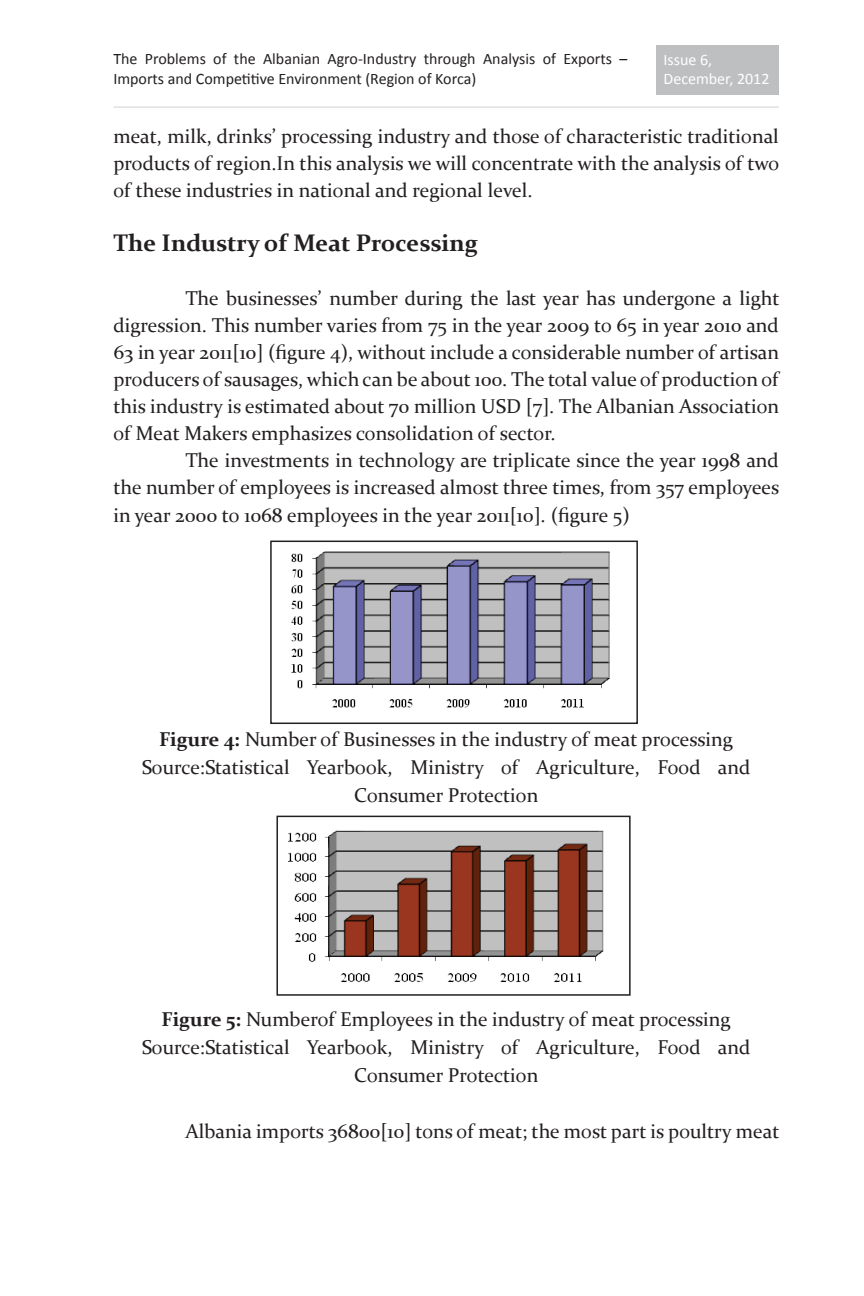
<style>
.page{position:relative;width:864px;height:1296px;background:#fff}
.page>*{position:absolute;margin:0;border:0;box-sizing:border-box;transform-origin:0 0}
.t1{font:700 24px "Constantia";color:#231f20}
.t2{font:20px/27px "Constantia";color:#231f20;text-align:justify}
.t3{font:16px/20px "Calibri";color:#231f20}
.t4{font:16px/19.2px "Calibri";color:#fff}
.s1{font-weight:700}
</style>
<div class="page">
<hr style="left:113px;top:106px;width:666px;height:2px;background:#c7c8ca">
<div style="left:657px;top:46px;width:122px;height:49px;background:#bebfc1"></div>
<img style="left:291px;top:551px;width:319px;height:157px">
<div style="left:270px;top:541px;width:368px;height:183px;border:2px solid #231f20"></div>
<img style="left:288px;top:830px;width:316px;height:152px">
<div style="left:276px;top:816px;width:355px;height:180px;border:2px solid #231f20"></div>
<p class="t3" style="left:113px;top:48px;width:516px">The Problems of the Albanian Agro-Industry through Analysis of Exports –<br>Imports and Competitive Environment (Region of Korca)</p>
<p class="t4" style="left:664px;top:50px;width:107px">Issue 6,<br>December, 2012</p>
<p class="t2" style="left:113px;top:122px;width:668px">meat, milk, drinks’ processing industry and those of characteristic traditional products of region.In this analysis we will concentrate with the analysis of two of these industries in national and regional level.</p>
<p class="t1" style="left:113px;top:227px;width:366px">The Industry of Meat Processing</p>
<p class="t2" style="left:113px;top:284px;width:668px;text-indent:72px">The businesses’ number during the last year has undergone a light digression. This number varies from 75 in the year 2009 to 65 in year 2010 and 63 in year 2011[10] (figure 4), without include a considerable number of artisan producers of sausages, which can be about 100. The total value of production of this industry is estimated about 70 million USD [7]. The Albanian Association of Meat Makers emphasizes consolidation of sector.</p>
<p class="t2" style="left:113px;top:446px;width:667px;line-height:27.6px;text-indent:72px">The investments in technology are triplicate since the year 1998 and the number of employees is increased almost three times, from 357 employees in year 2000 to 1068 employees in the year 2011[10]. (figure 5)</p>
<p class="t2" style="left:142px;top:725px;width:610px;line-height:28px;text-align:center"><span class="s1">Figure 4:</span> Number of Businesses in the industry of meat processing<br>Source:Statistical Yearbook, Ministry of Agriculture, Food and<br>Consumer Protection</p>
<p class="t2" style="left:142px;top:1005px;width:610px;line-height:28px;text-align:center"><span class="s1">Figure 5:</span> Numberof Employees in the industry of meat processing<br>Source:Statistical Yearbook, Ministry of Agriculture, Food and<br>Consumer Protection</p>
<p class="t2" style="left:185px;top:1117px;width:595px">Albania imports 36800[10] tons of meat; the most part is poultry meat</p>
</div>
